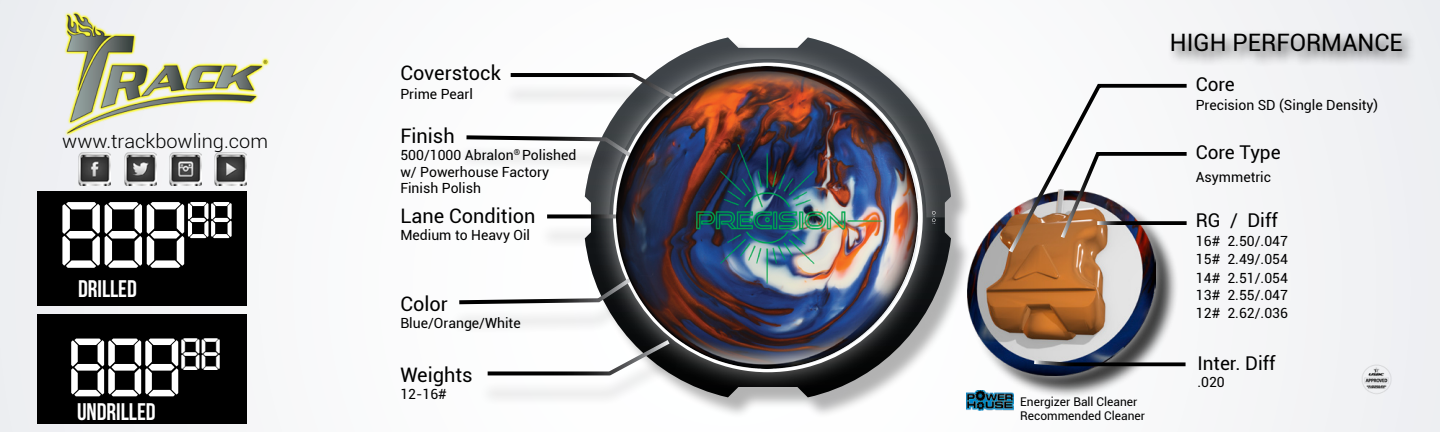
<style>
.page{position:relative;width:1440px;height:432px;background:#f6f7f8}
.page>*{position:absolute;margin:0;border:0;box-sizing:border-box;transform-origin:0 0}
.t1{font:94.4px "Open 24 Display St";color:#fff}
.t2{font:83px "Open 24 Display St";color:#fff}
.t3{font:24px "Bebas Neue";color:#fff}
.t4{font:24px "Roboto";color:#000}
.t5{font:20px "Roboto";color:#000}
.t6{font:300 19.2px "Roboto";color:#000;scale:1.04 1}
.t7{font:19px "Roboto";color:#000}
.t8{font:14px/16.8px "Roboto";color:#000}
.t9{font:12px "Roboto";color:#000}
</style>
<div class="page">
<div style="left:588px;top:41px;width:384px;height:377px;background:#000;opacity:.3"></div>
<svg style="left:588px;top:37px;width:363px;height:180px"></svg>
<img style="left:64px;top:11px;width:206px;height:125px">
<div style="left:449px;top:283px;width:199px;height:51px;background:#f8f9f9"></div>
<svg style="left:459px;top:269px;width:131px;height:36px"></svg>
<div style="left:477px;top:350px;width:202px;height:56px;background:#fbfbfb"></div>
<svg style="left:487px;top:336px;width:103px;height:40px"></svg>
<div style="left:971px;top:193px;width:208px;height:206px;background:#000;opacity:.75"></div>
<div style="left:959px;top:182px;width:205px;height:202px;background:#fff;opacity:.75"></div>
<img style="left:968px;top:189px;width:188px;height:186px">
<img style="left:124px;top:153px;width:33px;height:32px">
<img style="left:169px;top:153px;width:33px;height:32px">
<img style="left:1361px;top:364px;width:31px;height:31px">
<img style="left:966px;top:390px;width:47px;height:21px">
<div style="left:455px;top:144px;width:199px;height:52px;background:#fcfcfd"></div>
<svg style="left:466px;top:135px;width:124px;height:127px"></svg>
<div style="left:500px;top:82px;width:202px;height:56px;background:#fdfdfd"></div>
<svg style="left:510px;top:71px;width:80px;height:29px"></svg>
<svg style="left:1005px;top:83px;width:182px;height:174px"></svg>
<svg style="left:1058px;top:150px;width:129px;height:92px"></svg>
<img style="left:78px;top:153px;width:33px;height:32px">
<img style="left:214px;top:153px;width:33px;height:32px">
<div style="left:590px;top:40px;width:355px;height:355px;background:#fff;opacity:.75"></div>
<div style="left:615px;top:57px;width:306px;height:324px;background:#000;opacity:.75"></div>
<div style="left:1167px;top:29px;width:251px;height:39px;background:#000;opacity:.75"></div>
<svg style="left:1030px;top:358px;width:156px;height:10px"></svg>
<div style="left:37px;top:314px;width:209px;height:110px;background:#000"></div>
<div style="left:37px;top:191px;width:209px;height:115px;background:#000"></div>
<p class="t6" style="left:62px;top:128px;width:199px">www.trackbowling.com</p>
<p class="t1" style="left:62px;top:170px;width:173px">888<sup>88</sup></p>
<p class="t3" style="left:78px;top:275px;width:60px">DRILLED</p>
<p class="t2" style="left:71px;top:311px;width:153px">888<sup>88</sup></p>
<p class="t3" style="left:77px;top:398px;width:80px">UNDRILLED</p>
<p class="t5" style="left:400px;top:59px;width:102px">Coverstock</p>
<p class="t8" style="left:400px;top:85px;width:74px">Prime Pearl</p>
<p class="t5" style="left:400px;top:122px;width:56px">Finish</p>
<p class="t8" style="left:400px;top:146px;width:178px">500/1000 Abralon<sup>®</sup> Polished</p>
<p class="t8" style="left:400px;top:163px;width:150px">w/ Powerhouse Factory<br>Finish Polish</p>
<p class="t5" style="left:400px;top:202px;width:137px">Lane Condition</p>
<p class="t8" style="left:400px;top:226px;width:131px">Medium to Heavy Oil</p>
<p class="t5" style="left:400px;top:290px;width:49px">Color</p>
<p class="t8" style="left:400px;top:314px;width:122px">Blue/Orange/White</p>
<p class="t5" style="left:400px;top:361px;width:74px">Weights</p>
<p class="t8" style="left:400px;top:385px;width:48px">12-16#</p>
<p class="t9" style="left:1020px;top:393px;width:119px">Energizer Ball Cleaner</p>
<p class="t9" style="left:1020px;top:408px;width:126px">Recommended Cleaner</p>
<p class="t4" style="left:1170px;top:26px;width:234px">HIGH PERFORMANCE</p>
<p class="t7" style="left:1196px;top:71px;width:41px">Core</p>
<p class="t8" style="left:1196px;top:96px;width:184px">Precision SD (Single Density)</p>
<p class="t7" style="left:1196px;top:139px;width:86px">Core Type</p>
<p class="t8" style="left:1196px;top:168px;width:77px">Asymmetric</p>
<p class="t7" style="left:1196px;top:207px;width:83px">RG / Diff</p>
<p class="t8" style="left:1196px;top:232px;width:94px;line-height:18.2px">16# 2.50/.047<br>15# 2.49/.054</p>
<p class="t8" style="left:1196px;top:269px;width:94px">14# 2.51/.054</p>
<p class="t8" style="left:1196px;top:286px;width:94px">13# 2.55/.047</p>
<p class="t8" style="left:1196px;top:304px;width:94px">12# 2.62/.036</p>
<p class="t7" style="left:1197px;top:350px;width:80px">Inter. Diff</p>
<p class="t8" style="left:1197px;top:373px;width:29px">.020</p>
</div>
